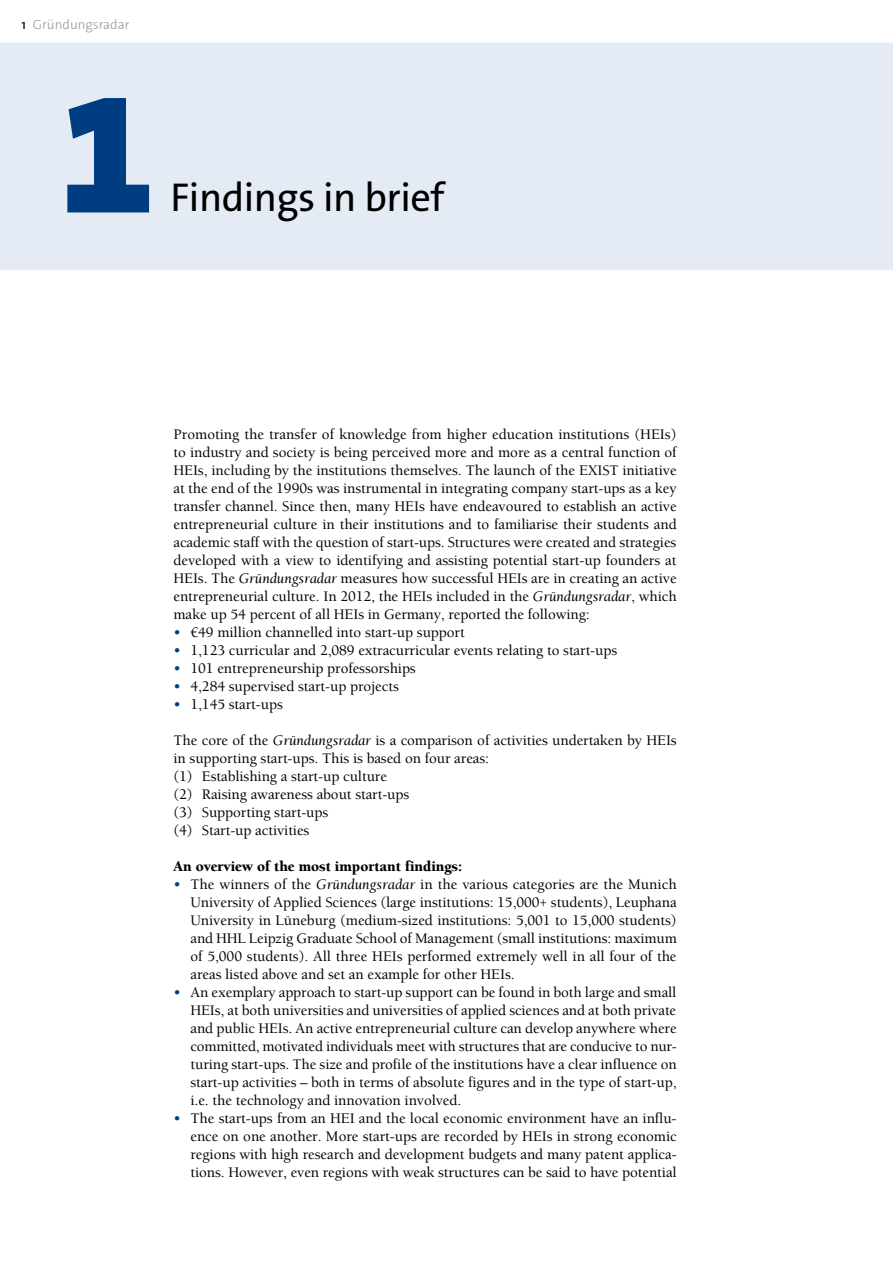
<style>
.page{position:relative;width:893px;height:1263px;background:#fff}
.page>*{position:absolute;margin:0;border:0;box-sizing:border-box;transform-origin:0 0}
.t1{font:900 169.5px "The Sans Os F";color:#003c80}
.t2{font:40.5px "The Sans Os F";letter-spacing:-.01em;color:#000}
.t3{font:500 15px/18px "Berkeley Std";letter-spacing:-.005em;color:#000;text-align:justify}
.t4{font:900 15px "Berkeley Std";letter-spacing:-.005em;color:#000}
.t5{font:300 13.5px "The Sans Os F";color:#969a97}
.s1{font-weight:400;color:#000}
.s2{font-weight:400;font-style:italic}
.s3{color:#003c80}
</style>
<div class="page">
<div style="left:0;top:43px;width:893px;height:227px;background:#e4ebf5"></div>
<p class="t5" style="left:22px;top:16px;width:109px"><span class="s1">1</span> Gründungsradar</p>
<h1 class="t1" style="left:61px;top:46px;width:95px">1</h1>
<h2 class="t2" style="left:170px;top:172px;width:276px">Findings in brief</h2>
<p class="t3" style="left:173px;top:425px;width:505px">Promoting the transfer of knowledge from higher education institutions (HEIs) to industry and society is being perceived more and more as a central function of HEIs, including by the institutions themselves. The launch of the EXIST initiative at the end of the 1990s was instrumental in integrating company start-ups as a key transfer channel. Since then, many HEIs have endeavoured to establish an active entrepreneurial culture in their institutions and to familiarise their students and academic staff with the question of start-ups. Structures were created and strategies developed with a view to identifying and assisting potential start-up founders at HEIs. The <span class="s2">Gründungsradar</span> measures how successful HEIs are in creating an active entrepreneurial culture. In 2012, the HEIs included in the <span class="s2">Gründungsradar</span>, which make up 54 percent of all HEIs in Germany, reported the following:</p>
<p class="t3" style="left:173px;top:623px;width:293px"><span class="s3">•</span> €49 million channelled into start-up support</p>
<p class="t3" style="left:173px;top:641px;width:445px"><span class="s3">•</span> 1,123 curricular and 2,089 extracurricular events relating to start-ups</p>
<p class="t3" style="left:173px;top:659px;width:244px"><span class="s3">•</span> 101 entrepreneurship professorships</p>
<p class="t3" style="left:173px;top:677px;width:227px"><span class="s3">•</span> 4,284 supervised start-up projects</p>
<p class="t3" style="left:173px;top:695px;width:111px"><span class="s3">•</span> 1,145 start-ups</p>
<p class="t3" style="left:173px;top:731px;width:505px;text-align:left">The core of the <span class="s2">Gründungsradar</span> is a comparison of activities undertaken by HEIs in supporting start-ups. This is based on four areas:<br>(1) Establishing a start-up culture<br>(2) Raising awareness about start-ups<br>(3) Supporting start-ups<br>(4) Start-up activities</p>
<p class="t4" style="left:173px;top:858px;width:290px">An overview of the most important findings:</p>
<p class="t3" style="left:190px;top:875px;width:488px;text-indent:-17px"><span class="s3">•</span> The winners of the <span class="s2">Gründungsradar</span> in the various categories are the Munich University of Applied Sciences (large institutions: 15,000+ students), Leuphana University in Lüneburg (medium-sized institutions: 5,001 to 15,000 students) and HHL Leipzig Graduate School of Management (small institutions: maximum of 5,000 students). All three HEIs performed extremely well in all four of the areas listed above and set an example for other HEIs.</p>
<p class="t3" style="left:190px;top:983px;width:488px;text-indent:-17px"><span class="s3">•</span> An exemplary approach to start-up support can be found in both large and small HEIs, at both universities and universities of applied sciences and at both private and public HEIs. An active entrepreneurial culture can develop anywhere where committed, motivated individuals meet with structures that are conducive to nur&shy;turing start-ups. The size and profile of the institutions have a clear influence on start-up activities – both in terms of absolute figures and in the type of start-up, i.e. the technology and innovation involved.</p>
<p class="t3" style="left:190px;top:1109px;width:488px;text-indent:-17px"><span class="s3">•</span> The start-ups from an HEI and the local economic environment have an influ&shy;ence on one another. More start-ups are recorded by HEIs in strong economic regions with high research and development budgets and many patent applica&shy;tions. However, even regions with weak structures can be said to have potential</p>
</div>
